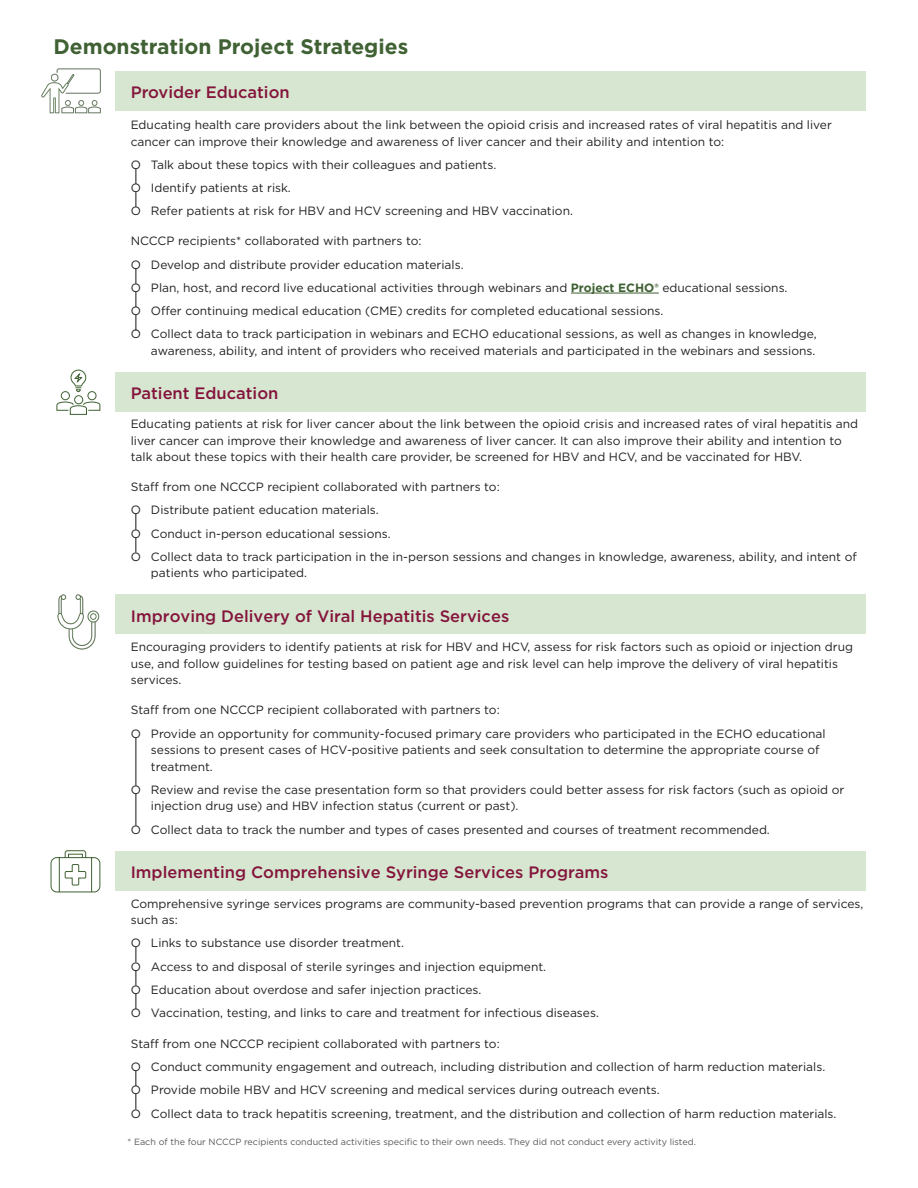
<style>
.page{position:relative;width:918px;height:1188px;background:#fff}
.page>*{position:absolute;margin:0;border:0;box-sizing:border-box;transform-origin:0 0}
.t1{font:700 21px "Gotham";color:#3f6133}
.t2{font:500 16.5px "Gotham";color:#84143b}
.t3{font:12px/16.5px "Gotham";color:#231f20}
.t4{font:9px "Gotham";color:#57585a}
.s1{font-weight:700;color:#3f6133}
</style>
<div class="page">
<hr style="left:571px;top:293px;width:88px;height:1px;background:#3f6133">
<div style="left:116px;top:72px;width:750px;height:39px;background:#d6e6d0"></div>
<div style="left:116px;top:373px;width:750px;height:39px;background:#d6e6d0"></div>
<div style="left:116px;top:595px;width:750px;height:39px;background:#d6e6d0"></div>
<img style="left:42px;top:69px;width:58px;height:44px">
<svg style="left:135px;top:169px;width:1px;height:15px"></svg>
<svg style="left:135px;top:192px;width:1px;height:15px"></svg>
<svg style="left:135px;top:268px;width:1px;height:16px"></svg>
<svg style="left:135px;top:291px;width:1px;height:16px"></svg>
<svg style="left:135px;top:315px;width:1px;height:16px"></svg>
<svg style="left:135px;top:514px;width:1px;height:16px"></svg>
<svg style="left:135px;top:538px;width:1px;height:14px"></svg>
<hr style="left:135px;top:738px;width:1px;height:48px;background:#231f20">
<hr style="left:135px;top:793px;width:1px;height:33px;background:#231f20">
<svg style="left:56px;top:369px;width:45px;height:46px"></svg>
<img style="left:58px;top:594px;width:41px;height:55px">
<svg style="left:50px;top:850px;width:51px;height:43px"></svg>
<div style="left:116px;top:852px;width:750px;height:39px;background:#d6e6d0"></div>
<svg style="left:135px;top:947px;width:1px;height:15px"></svg>
<svg style="left:135px;top:1071px;width:1px;height:15px"></svg>
<svg style="left:135px;top:970px;width:1px;height:16px"></svg>
<svg style="left:135px;top:1094px;width:1px;height:15px"></svg>
<svg style="left:135px;top:994px;width:1px;height:15px"></svg>
<h2 class="t1" style="left:53px;top:33px;width:356px">Demonstration Project Strategies</h2>
<h3 class="t2" style="left:131px;top:81px;width:161px">Provider Education</h3>
<p class="t3" style="left:131px;top:116px;width:703px">Educating health care providers about the link between the opioid crisis and increased rates of viral hepatitis and liver cancer can improve their knowledge and awareness of liver cancer and their ability and intention to:</p>
<p class="t3" style="left:131px;top:156px;width:367px">Ο Talk about these topics with their colleagues and patients.</p>
<p class="t3" style="left:131px;top:179px;width:162px">Ο Identify patients at risk.</p>
<p class="t3" style="left:131px;top:203px;width:444px">Ο Refer patients at risk for HBV and HCV screening and HBV vaccination.</p>
<p class="t3" style="left:131px;top:233px;width:292px">NCCCP recipients* collaborated with partners to:</p>
<p class="t3" style="left:131px;top:256px;width:334px">Ο Develop and distribute provider education materials.</p>
<p class="t3" style="left:131px;top:279px;width:658px">Ο Plan, host, and record live educational activities through webinars and <span class="s1">Project ECHO®</span> educational sessions.</p>
<p class="t3" style="left:131px;top:302px;width:534px">Ο Offer continuing medical education (CME) credits for completed educational sessions.</p>
<p class="t3" style="left:131px;top:326px;width:688px;text-align:right">Ο Collect data to track participation in webinars and ECHO educational sessions, as well as changes in knowledge, awareness, ability, and intent of providers who received materials and participated in the webinars and sessions.</p>
<h3 class="t2" style="left:131px;top:382px;width:149px">Patient Education</h3>
<p class="t3" style="left:131px;top:415px;width:729px">Educating patients at risk for liver cancer about the link between the opioid crisis and increased rates of viral hepatitis and liver cancer can improve their knowledge and awareness of liver cancer. It can also improve their ability and intention to talk about these topics with their health care provider, be screened for HBV and HCV, and be vaccinated for HBV.</p>
<p class="t3" style="left:131px;top:478px;width:371px">Staff from one NCCCP recipient collaborated with partners to:</p>
<p class="t3" style="left:131px;top:502px;width:250px">Ο Distribute patient education materials.</p>
<p class="t3" style="left:131px;top:525px;width:262px">Ο Conduct in-person educational sessions.</p>
<p class="t3" style="left:151px;top:548px;width:707px;text-indent:-20px">Ο Collect data to track participation in the in-person sessions and changes in knowledge, awareness, ability, and intent of patients who participated.</p>
<h3 class="t2" style="left:131px;top:605px;width:380px">Improving Delivery of Viral Hepatitis Services</h3>
<p class="t3" style="left:131px;top:639px;width:724px">Encouraging providers to identify patients at risk for HBV and HCV, assess for risk factors such as opioid or injection drug use, and follow guidelines for testing based on patient age and risk level can help improve the delivery of viral hepatitis services.</p>
<p class="t3" style="left:131px;top:702px;width:371px">Staff from one NCCCP recipient collaborated with partners to:</p>
<p class="t3" style="left:151px;top:725px;width:676px;text-indent:-20px">Ο Provide an opportunity for community-focused primary care providers who participated in the ECHO educational sessions to present cases of HCV-positive patients and seek consultation to determine the appropriate course of treatment.</p>
<p class="t3" style="left:151px;top:781px;width:695px;text-indent:-20px">Ο Review and revise the case presentation form so that providers could better assess for risk factors (such as opioid or injection drug use) and HBV infection status (current or past).</p>
<p class="t3" style="left:131px;top:821px;width:641px">Ο Collect data to track the number and types of cases presented and courses of treatment recommended.</p>
<h3 class="t2" style="left:131px;top:862px;width:479px">Implementing Comprehensive Syringe Services Programs</h3>
<p class="t3" style="left:131px;top:895px;width:734px">Comprehensive syringe services programs are community-based prevention programs that can provide a range of services, such as:</p>
<p class="t3" style="left:131px;top:935px;width:275px">Ο Links to substance use disorder treatment.</p>
<p class="t3" style="left:131px;top:958px;width:417px">Ο Access to and disposal of sterile syringes and injection equipment.</p>
<p class="t3" style="left:131px;top:981px;width:352px">Ο Education about overdose and safer injection practices.</p>
<p class="t3" style="left:131px;top:1004px;width:470px">Ο Vaccination, testing, and links to care and treatment for infectious diseases.</p>
<p class="t3" style="left:131px;top:1035px;width:371px">Staff from one NCCCP recipient collaborated with partners to:</p>
<p class="t3" style="left:131px;top:1058px;width:696px">Ο Conduct community engagement and outreach, including distribution and collection of harm reduction materials.</p>
<p class="t3" style="left:131px;top:1082px;width:531px">Ο Provide mobile HBV and HCV screening and medical services during outreach events.</p>
<p class="t3" style="left:131px;top:1105px;width:707px">Ο Collect data to track hepatitis screening, treatment, and the distribution and collection of harm reduction materials.</p>
<p class="t4" style="left:128px;top:1136px;width:570px">* Each of the four NCCCP recipients conducted activities specific to their own needs. They did not conduct every activity listed.</p>
</div>
